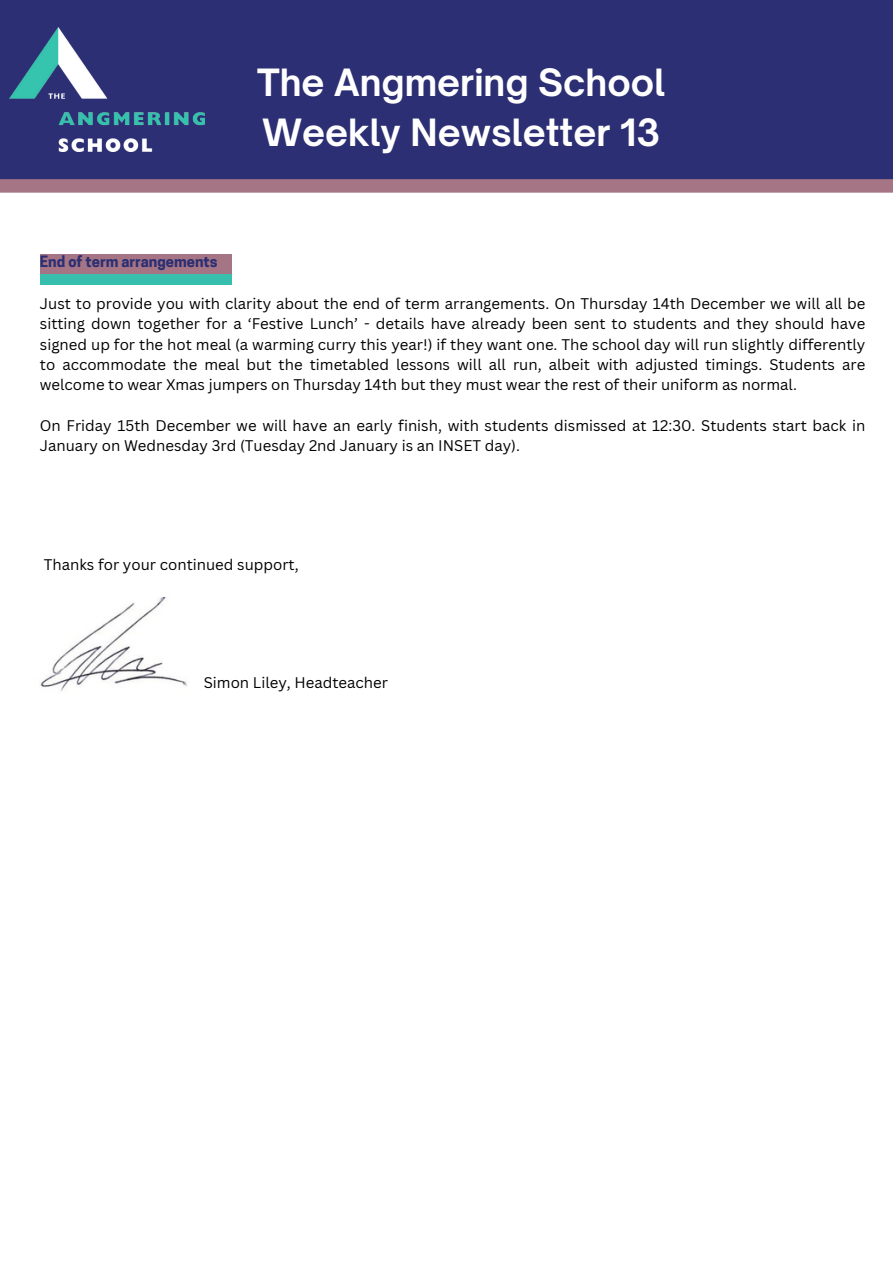
<style>
.page{position:relative;width:893px;height:1264px;background:#fff}
.page>*{position:absolute;margin:0;border:0;box-sizing:border-box;transform-origin:0 0}
.t1{font:700 36px/49.5px "Open Sauce One";color:#fff}
.t2{font:15px/20.2px "Canva Sans";color:#000;text-align:justify}
.t3{font:700 14.7px "Cooper Hewitt";color:#2c2f73}
</style>
<div class="page">
<div style="left:0;top:0;width:892px;height:181px;background:#2c2f73"></div>
<img style="left:9px;top:27px;width:195px;height:124px">
<div style="left:0;top:179px;width:892px;height:14px;background:#a67585"></div>
<div style="left:40px;top:273px;width:191px;height:12px;background:#38bead"></div>
<div style="left:40px;top:254px;width:191px;height:19px;background:#a67585"></div>
<img style="left:40px;top:597px;width:147px;height:94px">
<p class="t1" style="left:257px;top:58px;width:409px">The Angmering School<br>Weekly Newsletter 13</p>
<p class="t3" style="left:40px;top:256px;width:179px">End of term arrangements</p>
<p class="t2" style="left:40px;top:293px;width:827px">Just to provide you with clarity about the end of term arrangements. On Thursday 14th December we will all be sitting down together for a ‘Festive Lunch’ - details have already been sent to students and they should have signed up for the hot meal (a warming curry this year!) if they want one. The school day will run slightly differently to accommodate the meal but the timetabled lessons will all run, albeit with adjusted timings. Students are welcome to wear Xmas jumpers on Thursday 14th but they must wear the rest of their uniform as normal.</p>
<p class="t2" style="left:40px;top:414px;width:827px">On Friday 15th December we will have an early finish, with students dismissed at 12:30. Students start back in<br>January on Wednesday 3rd (Tuesday 2nd January is an INSET day).</p>
<p class="t2" style="left:44px;top:554px;width:256px">Thanks for your continued support,</p>
<p class="t2" style="left:204px;top:672px;width:186px">Simon Liley, Headteacher</p>
</div>
